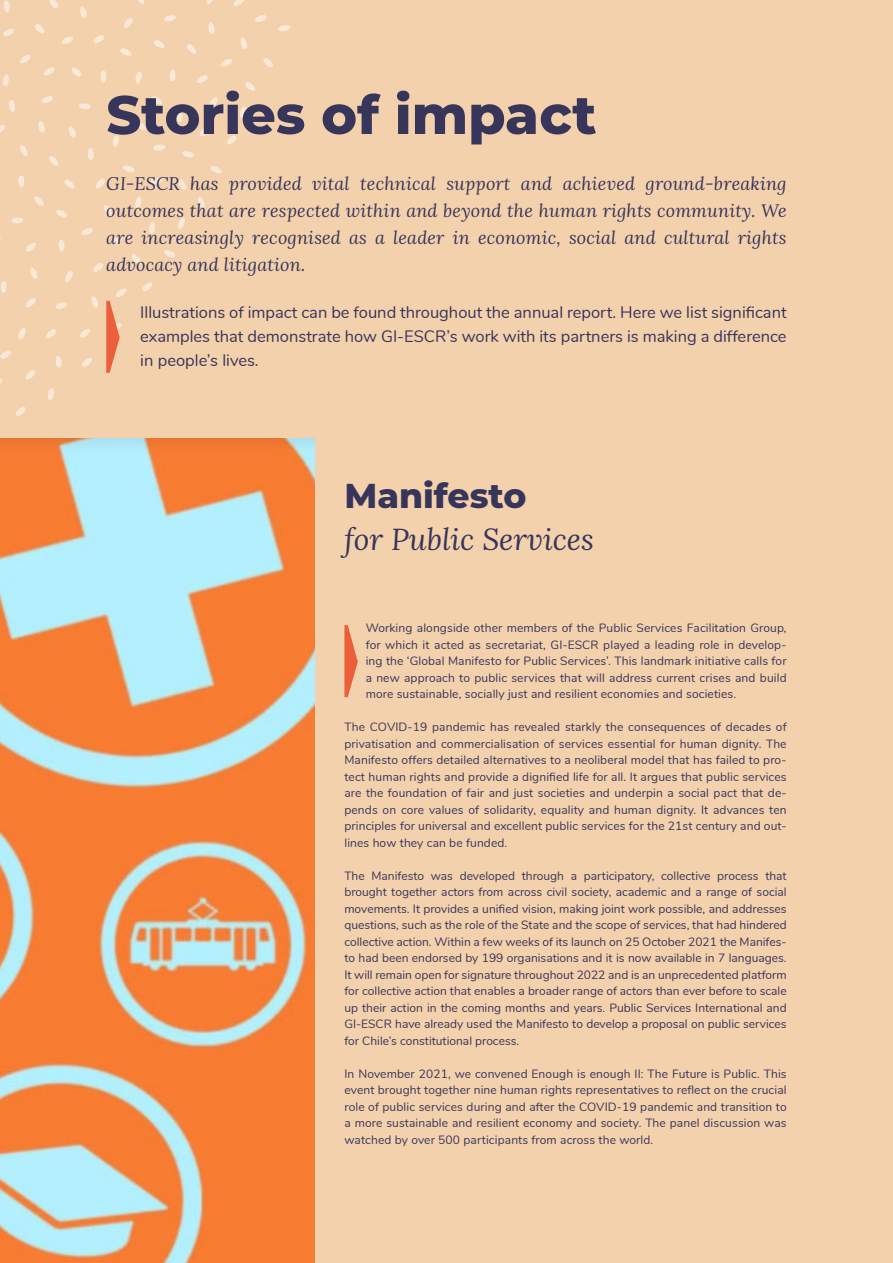
<style>
.page{position:relative;width:893px;height:1263px;background:#f3d1ac}
.page>*{position:absolute;margin:0;border:0;box-sizing:border-box;transform-origin:0 0}
.t1{font:800 54px "Montserrat";color:#38355a}
.t2{font:800 34.5px "Montserrat";color:#38355a}
.t3{font:italic 30px "Lora";color:#38355a}
.t4{font:italic 18px/27px "Lora";letter-spacing:.01em;color:#38355a;text-align:justify}
.t5{font:16.5px/24px "Nunito";color:#38355a;text-align:justify}
.t6{font:12px/16.5px "Nunito";letter-spacing:.01em;color:#38355a;text-align:justify}
</style>
<div class="page">
<svg style="left:0;top:0;width:290px;height:416px"></svg>
<svg style="left:106px;top:301px;width:14px;height:72px"></svg>
<img style="left:0;top:438px;width:315px;height:825px">
<svg style="left:344px;top:625px;width:14px;height:72px"></svg>
<h1 class="t1" style="left:106px;top:75px;width:492px">Stories of impact</h1>
<p class="t4" style="left:106px;top:170px;width:682px">GI-ESCR has provided vital technical support and achieved ground-breaking outcomes that are respected within and beyond the human rights community. We are increasingly recognised as a leader in economic, social and cultural rights advocacy and litigation.</p>
<h3 class="t5" style="left:140px;top:299px;width:648px">Illustrations of impact can be found throughout the annual report. Here we list significant examples that demonstrate how GI-ESCR’s work with its partners is making a difference in people’s lives.</h3>
<h2 class="t2" style="left:344px;top:471px;width:184px">Manifesto</h2>
<h3 class="t3" style="left:344px;top:519px;width:251px">for Public Services</h3>
<p class="t6" style="left:366px;top:619px;width:422px">Working alongside other members of the Public Services Facilitation Group, for which it acted as secretariat, GI-ESCR played a leading role in develop&shy;ing the ‘Global Manifesto for Public Services’. This landmark initiative calls for a new approach to public services that will address current crises and build more sustainable, socially just and resilient economies and societies.</p>
<p class="t6" style="left:344px;top:718px;width:444px">The COVID-19 pandemic has revealed starkly the consequences of decades of privatisation and commercialisation of services essential for human dignity. The Manifesto offers detailed alternatives to a neoliberal model that has failed to pro&shy;tect human rights and provide a dignified life for all. It argues that public services are the foundation of fair and just societies and underpin a social pact that de&shy;pends on core values of solidarity, equality and human dignity. It advances ten principles for universal and excellent public services for the 21st century and out&shy;lines how they can be funded.</p>
<p class="t6" style="left:344px;top:866px;width:444px">The Manifesto was developed through a participatory, collective process that brought together actors from across civil society, academic and a range of social movements. It provides a unified vision, making joint work possible, and addresses questions, such as the role of the State and the scope of services, that had hindered collective action. Within a few weeks of its launch on 25 October 2021 the Manifes&shy;to had been endorsed by 199 organisations and it is now available in 7 languages.<br>It will remain open for signature throughout 2022 and is an unprecedented platform for collective action that enables a broader range of actors than ever before to scale up their action in the coming months and years. Public Services International and GI-ESCR have already used the Manifesto to develop a proposal on public services for Chile’s constitutional process.</p>
<p class="t6" style="left:344px;top:1064px;width:444px">In November 2021, we convened Enough is enough II: The Future is Public. This event brought together nine human rights representatives to reflect on the crucial role of public services during and after the COVID-19 pandemic and transition to a more sustainable and resilient economy and society. The panel discussion was watched by over 500 participants from across the world.</p>
</div>
